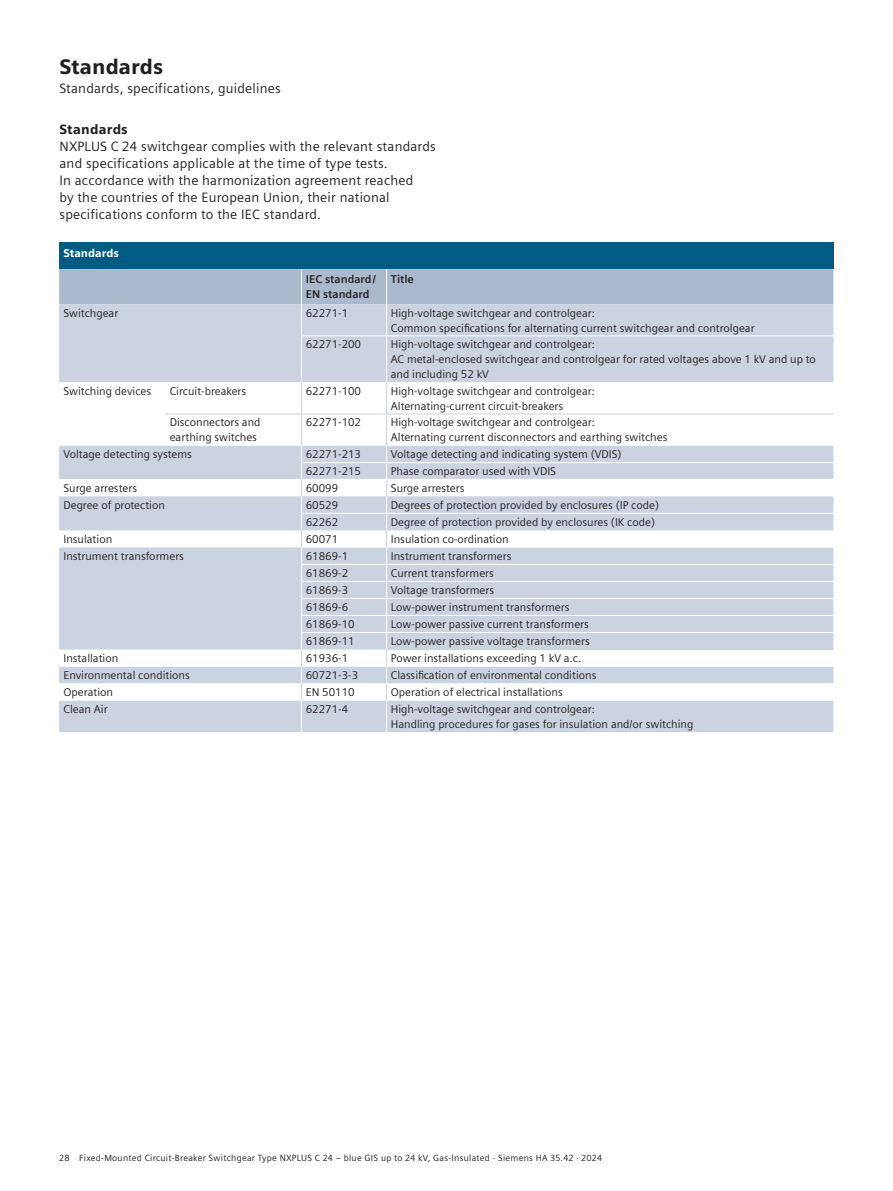
<style>
.page{position:relative;width:893px;height:1191px;background:#fff}
.page>*{position:absolute;margin:0;border:0;box-sizing:border-box;transform-origin:0 0}
.t1{font:900 21px "Siemens Sans";color:#231f20}
.t2{font:13.5px/17px "Siemens Sans";letter-spacing:.015em;color:#231f20}
.t3{font:900 13.5px "Siemens Sans";letter-spacing:.015em;color:#231f20}
.t4{font:11.25px/14.9px "Siemens Sans";color:#231f20}
.t5{font:700 11.25px/14.9px "Siemens Sans";color:#231f20}
.t6{font:900 11.25px "Siemens Sans";color:#fff}
.t7{font:9px "Siemens Sans";letter-spacing:.03em;color:#231f20}
</style>
<div class="page">
<div style="left:59px;top:243px;width:774px;height:26px;background:#015c83"></div>
<div style="left:59px;top:269px;width:774px;height:35px;background:#abb9cc"></div>
<div style="left:59px;top:304px;width:774px;height:428px;background:#ccd3e0"></div>
<svg style="left:59px;top:382px;width:774px;height:318px"></svg>
<svg style="left:59px;top:496px;width:774px;height:153px;background:#d2d8e3"></svg>
<hr style="left:301px;top:564px;width:86px;height:1px;background:#fff">
<hr style="left:387px;top:564px;width:446px;height:1px;background:#fff">
<hr style="left:301px;top:581px;width:86px;height:1px;background:#fff">
<hr style="left:387px;top:581px;width:446px;height:1px;background:#fff">
<hr style="left:387px;top:598px;width:446px;height:1px;background:#fff">
<hr style="left:387px;top:615px;width:446px;height:1px;background:#fff">
<hr style="left:386px;top:304px;width:1px;height:31px;background:#fff">
<hr style="left:301px;top:336px;width:1px;height:46px;background:#fff">
<hr style="left:386px;top:336px;width:1px;height:46px;background:#fff">
<hr style="left:301px;top:382px;width:1px;height:31px;background:#ccd3e0">
<hr style="left:386px;top:382px;width:1px;height:31px;background:#ccd3e0">
<hr style="left:165px;top:413px;width:137px;height:1px;background:#ccd3e0">
<hr style="left:302px;top:413px;width:85px;height:1px;background:#ccd3e0">
<hr style="left:301px;top:414px;width:1px;height:31px;background:#ccd3e0">
<hr style="left:387px;top:413px;width:446px;height:1px;background:#ccd3e0">
<hr style="left:386px;top:414px;width:1px;height:31px;background:#ccd3e0">
<hr style="left:387px;top:479px;width:446px;height:1px;background:#fff">
<hr style="left:386px;top:649px;width:447px;height:1px;background:#ccd3e0">
<hr style="left:301px;top:513px;width:86px;height:1px;background:#fff">
<hr style="left:387px;top:513px;width:446px;height:1px;background:#fff">
<hr style="left:301px;top:700px;width:1px;height:32px;background:#fff">
<hr style="left:386px;top:700px;width:1px;height:32px;background:#fff">
<hr style="left:301px;top:269px;width:1px;height:35px;background:#fff">
<hr style="left:386px;top:269px;width:1px;height:35px;background:#fff">
<svg style="left:386px;top:445px;width:1px;height:255px"></svg>
<hr style="left:387px;top:462px;width:446px;height:1px;background:#fff">
<svg style="left:301px;top:445px;width:1px;height:255px"></svg>
<hr style="left:301px;top:632px;width:86px;height:1px;background:#fff">
<hr style="left:387px;top:632px;width:446px;height:1px;background:#fff">
<hr style="left:301px;top:479px;width:86px;height:1px;background:#fff">
<hr style="left:301px;top:598px;width:86px;height:1px;background:#fff">
<hr style="left:301px;top:615px;width:86px;height:1px;background:#fff">
<hr style="left:301px;top:304px;width:1px;height:31px;background:#fff">
<hr style="left:301px;top:335px;width:86px;height:1px;background:#fff">
<hr style="left:387px;top:335px;width:446px;height:1px;background:#fff">
<hr style="left:301px;top:462px;width:86px;height:1px;background:#fff">
<h1 class="t1" style="left:59px;top:50px;width:105px">Standards</h1>
<p class="t2" style="left:59px;top:79px;width:223px">Standards, specifications, guidelines</p>
<p class="t3" style="left:60px;top:118px;width:70px">Standards</p>
<p class="t2" style="left:60px;top:137px;width:378px">NXPLUS C 24 switchgear complies with the relevant standards and specifications applicable at the time of type tests.<br>In accordance with the harmonization agreement reached<br>by the countries of the European Union, their national specifications conform to the IEC standard.</p>
<p class="t6" style="left:63px;top:244px;width:57px">Standards</p>
<p class="t5" style="left:306px;top:271px;width:72px">IEC standard/<br>EN standard</p>
<p class="t5" style="left:391px;top:271px;width:25px">Title</p>
<p class="t4" style="left:63px;top:305px;width:56px">Switchgear</p>
<p class="t4" style="left:306px;top:305px;width:44px">62271-1</p>
<p class="t4" style="left:391px;top:305px;width:365px">High-voltage switchgear and controlgear:<br>Common specifications for alternating current switchgear and controlgear</p>
<p class="t4" style="left:306px;top:336px;width:57px">62271-200</p>
<p class="t4" style="left:391px;top:336px;width:427px">High-voltage switchgear and controlgear:<br>AC metal-enclosed switchgear and controlgear for rated voltages above 1 kV and up to and including 52 kV</p>
<p class="t4" style="left:63px;top:383px;width:89px">Switching devices</p>
<p class="t4" style="left:170px;top:383px;width:78px">Circuit-breakers</p>
<p class="t4" style="left:306px;top:383px;width:57px">62271-100</p>
<p class="t4" style="left:391px;top:383px;width:206px">High-voltage switchgear and controlgear:<br>Alternating-current circuit-breakers</p>
<p class="t4" style="left:170px;top:414px;width:92px">Disconnectors and earthing switches</p>
<p class="t4" style="left:306px;top:414px;width:57px">62271-102</p>
<p class="t4" style="left:391px;top:414px;width:278px">High-voltage switchgear and controlgear:<br>Alternating current disconnectors and earthing switches</p>
<p class="t4" style="left:63px;top:446px;width:130px">Voltage detecting systems</p>
<p class="t4" style="left:306px;top:446px;width:57px">62271-213</p>
<p class="t4" style="left:391px;top:446px;width:232px">Voltage detecting and indicating system (VDIS)</p>
<p class="t4" style="left:306px;top:463px;width:57px">62271-215</p>
<p class="t4" style="left:391px;top:463px;width:167px">Phase comparator used with VDIS</p>
<p class="t4" style="left:63px;top:480px;width:75px">Surge arresters</p>
<p class="t4" style="left:306px;top:480px;width:34px">60099</p>
<p class="t4" style="left:391px;top:480px;width:75px">Surge arresters</p>
<p class="t4" style="left:63px;top:497px;width:103px">Degree of protection</p>
<p class="t4" style="left:306px;top:497px;width:34px">60529</p>
<p class="t4" style="left:391px;top:497px;width:270px">Degrees of protection provided by enclosures (IP code)</p>
<p class="t4" style="left:306px;top:514px;width:34px">62262</p>
<p class="t4" style="left:391px;top:514px;width:266px">Degree of protection provided by enclosures (IK code)</p>
<p class="t4" style="left:63px;top:531px;width:50px">Insulation</p>
<p class="t4" style="left:306px;top:531px;width:34px">60071</p>
<p class="t4" style="left:391px;top:531px;width:119px">Insulation co-ordination</p>
<p class="t4" style="left:63px;top:548px;width:122px">Instrument transformers</p>
<p class="t4" style="left:306px;top:548px;width:44px">61869-1</p>
<p class="t4" style="left:391px;top:548px;width:122px">Instrument transformers</p>
<p class="t4" style="left:306px;top:565px;width:44px">61869-2</p>
<p class="t4" style="left:391px;top:565px;width:105px">Current transformers</p>
<p class="t4" style="left:306px;top:582px;width:44px">61869-3</p>
<p class="t4" style="left:391px;top:582px;width:105px">Voltage transformers</p>
<p class="t4" style="left:306px;top:599px;width:44px">61869-6</p>
<p class="t4" style="left:391px;top:599px;width:180px">Low-power instrument transformers</p>
<p class="t4" style="left:306px;top:616px;width:50px">61869-10</p>
<p class="t4" style="left:391px;top:616px;width:200px">Low-power passive current transformers</p>
<p class="t4" style="left:306px;top:633px;width:50px">61869-11</p>
<p class="t4" style="left:391px;top:633px;width:200px">Low-power passive voltage transformers</p>
<p class="t4" style="left:63px;top:650px;width:56px">Installation</p>
<p class="t4" style="left:306px;top:650px;width:44px">61936-1</p>
<p class="t4" style="left:391px;top:650px;width:192px">Power installations exceeding 1 kV a.c.</p>
<p class="t4" style="left:63px;top:667px;width:128px">Environmental conditions</p>
<p class="t4" style="left:306px;top:667px;width:54px">60721-3-3</p>
<p class="t4" style="left:391px;top:667px;width:207px">Classification of environmental conditions</p>
<p class="t4" style="left:63px;top:684px;width:51px">Operation</p>
<p class="t4" style="left:306px;top:684px;width:50px">EN 50110</p>
<p class="t4" style="left:391px;top:684px;width:174px">Operation of electrical installations</p>
<p class="t4" style="left:63px;top:701px;width:46px">Clean Air</p>
<p class="t4" style="left:306px;top:701px;width:44px">62271-4</p>
<p class="t4" style="left:391px;top:701px;width:304px">High-voltage switchgear and controlgear:<br>Handling procedures for gases for insulation and/or switching</p>
<p class="t7" style="left:60px;top:1151px;width:544px">28 Fixed-Mounted Circuit-Breaker Switchgear Type NXPLUS C 24 – blue GIS up to 24 kV, Gas-Insulated · Siemens HA 35.42 · 2024</p>
</div>
